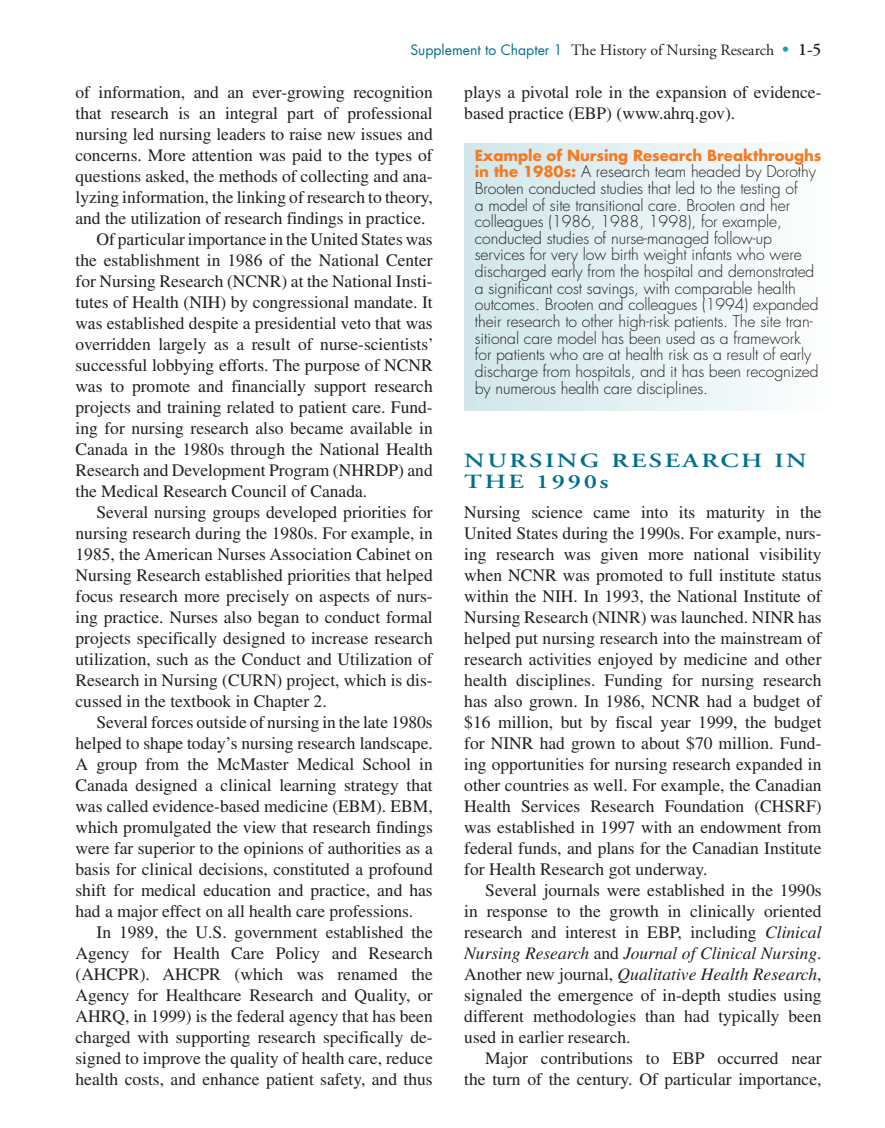
<style>
.page{position:relative;width:885px;height:1128px;background:#fff}
.page>*{position:absolute;margin:0;border:0;box-sizing:border-box;transform-origin:0 0}
.t1{font:600 20.12px/21px "Adobe Garamond";letter-spacing:.1em;color:#00708c;scale:1.3 1}
.t2{font:17.5px/21px "Times";color:#231f20;text-align:justify}
.t3{font:300 15.75px/16.6px "Futura";letter-spacing:-.005em;color:#231f20}
.t4{font:15.75px "Adobe Garamond";color:#231f20}
.t5{font:700 14.88px "Futura";letter-spacing:-.005em;color:#f47b25}
.s1{font-family:"Futura";font-size:14px;color:#00708c}
.s2{font-weight:600;font-size:17.5px;color:#0ea2b0}
.s3{font-weight:600;font-size:17.5px}
.s4{font-weight:700;font-size:14.88px;color:#f47b25}
.s5{font-style:italic}
</style>
<div class="page">
<div style="left:464px;top:143px;width:371px;height:268px;background:linear-gradient(to right,#d1e6eb,#fefefe)"></div>
<p class="t4" style="left:410px;top:44px;width:412px"><span class="s1">Supplement to Chapter 1</span> The History of Nursing Research <span class="s2">•</span> <span class="s3">1-5</span></p>
<p class="t2" style="left:464px;top:83px;width:359px">plays a pivotal role in the expansion of evidence&shy;based practice (EBP) (www.ahrq.gov).</p>
<p class="t5" style="left:474px;top:148px;width:348px">Example of Nursing Research Breakthroughs</p>
<p class="t3" style="left:474px;top:165px;width:345px"><span class="s4">in the 1980s:</span> A research team headed by Dorothy Brooten conducted studies that led to the testing of<br>a model of site transitional care. Brooten and her colleagues (1986, 1988, 1998), for example, conducted studies of nurse-managed follow-up services for very low birth weight infants who were discharged early from the hospital and demonstrated a significant cost savings, with comparable health outcomes. Brooten and colleagues (1994) expanded their research to other high-risk patients. The site tran&shy;sitional care model has been used as a framework for patients who are at health risk as a result of early discharge from hospitals, and it has been recognized by numerous health care disciplines.</p>
<p class="t2" style="left:75px;top:83px;width:358px">of information, and an ever-growing recognition</p>
<p class="t2" style="left:75px;top:104px;width:359px">that research is an integral part of professional</p>
<p class="t2" style="left:75px;top:125px;width:359px">nursing led nursing leaders to raise new issues and</p>
<p class="t2" style="left:75px;top:146px;width:359px">concerns. More attention was paid to the types of</p>
<p class="t2" style="left:75px;top:167px;width:359px">questions asked, the methods of collecting and ana-</p>
<p class="t2" style="left:75px;top:188px;width:359px">lyzing information, the linking of research to theory,</p>
<p class="t2" style="left:75px;top:209px;width:351px">and the utilization of research findings in practice.</p>
<p class="t2" style="left:96px;top:230px;width:338px">Of particular importance in the United States was</p>
<p class="t2" style="left:75px;top:251px;width:359px">the establishment in 1986 of the National Center</p>
<p class="t2" style="left:75px;top:272px;width:359px">for Nursing Research (NCNR) at the National Insti-</p>
<p class="t2" style="left:75px;top:293px;width:359px">tutes of Health (NIH) by congressional mandate. It</p>
<p class="t2" style="left:75px;top:314px;width:359px">was established despite a presidential veto that was</p>
<p class="t2" style="left:75px;top:335px;width:360px">overridden largely as a result of nurse-scientists’</p>
<p class="t2" style="left:75px;top:356px;width:359px">successful lobbying efforts. The purpose of NCNR</p>
<p class="t2" style="left:75px;top:377px;width:359px">was to promote and financially support research</p>
<p class="t2" style="left:75px;top:398px;width:359px">projects and training related to patient care. Fund-</p>
<p class="t2" style="left:75px;top:419px;width:359px">ing for nursing research also became available in</p>
<p class="t2" style="left:75px;top:440px;width:359px">Canada in the 1980s through the National Health</p>
<p class="t2" style="left:75px;top:461px;width:359px">Research and Development Program (NHRDP) and</p>
<p class="t2" style="left:75px;top:482px;width:293px">the Medical Research Council of Canada.</p>
<p class="t2" style="left:96px;top:503px;width:338px">Several nursing groups developed priorities for</p>
<p class="t2" style="left:75px;top:524px;width:359px">nursing research during the 1980s. For example, in</p>
<p class="t2" style="left:75px;top:545px;width:359px">1985, the American Nurses Association Cabinet on</p>
<p class="t2" style="left:75px;top:566px;width:359px">Nursing Research established priorities that helped</p>
<p class="t2" style="left:75px;top:587px;width:359px">focus research more precisely on aspects of nurs-</p>
<p class="t2" style="left:75px;top:608px;width:359px">ing practice. Nurses also began to conduct formal</p>
<p class="t2" style="left:75px;top:629px;width:359px">projects specifically designed to increase research</p>
<p class="t2" style="left:75px;top:650px;width:359px">utilization, such as the Conduct and Utilization of</p>
<p class="t2" style="left:75px;top:671px;width:359px">Research in Nursing (CURN) project, which is dis-</p>
<p class="t2" style="left:75px;top:692px;width:253px">cussed in the textbook in Chapter 2.</p>
<p class="t2" style="left:96px;top:713px;width:338px">Several forces outside of nursing in the late 1980s</p>
<p class="t2" style="left:75px;top:734px;width:359px">helped to shape today’s nursing research landscape.</p>
<p class="t2" style="left:75px;top:755px;width:359px">A group from the McMaster Medical School in</p>
<p class="t2" style="left:75px;top:776px;width:359px">Canada designed a clinical learning strategy that</p>
<p class="t2" style="left:75px;top:797px;width:359px">was called evidence-based medicine (EBM). EBM,</p>
<p class="t2" style="left:75px;top:818px;width:359px">which promulgated the view that research findings</p>
<p class="t2" style="left:75px;top:839px;width:359px">were far superior to the opinions of authorities as a</p>
<p class="t2" style="left:75px;top:860px;width:359px">basis for clinical decisions, constituted a profound</p>
<p class="t2" style="left:75px;top:881px;width:359px">shift for medical education and practice, and has</p>
<p class="t2" style="left:75px;top:902px;width:339px">had a major effect on all health care professions.</p>
<p class="t2" style="left:96px;top:923px;width:338px">In 1989, the U.S. government established the</p>
<p class="t2" style="left:75px;top:944px;width:359px">Agency for Health Care Policy and Research</p>
<p class="t2" style="left:75px;top:965px;width:359px">(AHCPR). AHCPR (which was renamed the</p>
<p class="t2" style="left:75px;top:986px;width:359px">Agency for Healthcare Research and Quality, or</p>
<p class="t2" style="left:75px;top:1007px;width:359px">AHRQ, in 1999) is the federal agency that has been</p>
<p class="t2" style="left:75px;top:1028px;width:359px">charged with supporting research specifically de-</p>
<p class="t2" style="left:75px;top:1049px;width:359px">signed to improve the quality of health care, reduce</p>
<p class="t2" style="left:75px;top:1070px;width:359px">health costs, and enhance patient safety, and thus</p>
<p class="t1" style="left:464px;top:452px;width:265px">NURSING RESEARCH IN<br>THE 1990s</p>
<p class="t2" style="left:464px;top:503px;width:359px">Nursing science came into its maturity in the United States during the 1990s. For example, nurs&shy;ing research was given more national visibility when NCNR was promoted to full institute status within the NIH. In 1993, the National Institute of Nursing Research (NINR) was launched. NINR has helped put nursing research into the mainstream of research activities enjoyed by medicine and other health disciplines. Funding for nursing research has also grown. In 1986, NCNR had a budget of $16 million, but by fiscal year 1999, the budget for NINR had grown to about $70 million. Fund&shy;ing opportunities for nursing research expanded in other countries as well. For example, the Canadian Health Services Research Foundation (CHSRF) was established in 1997 with an endowment from federal funds, and plans for the Canadian Institute for Health Research got underway.</p>
<p class="t2" style="left:464px;top:881px;width:359px;text-indent:21px">Several journals were established in the 1990s in response to the growth in clinically oriented research and interest in EBP, including <span class="s5">Clinical Nursing Research</span> and <span class="s5">Journal of Clinical Nursing</span>.<br>Another new journal, <span class="s5">Qualitative Health Research</span>, signaled the emergence of in-depth studies using different methodologies than had typically been used in earlier research.</p>
<p class="t2" style="left:464px;top:1049px;width:359px;text-align:right">Major contributions to EBP occurred near the turn of the century. Of particular importance,</p>
</div>
